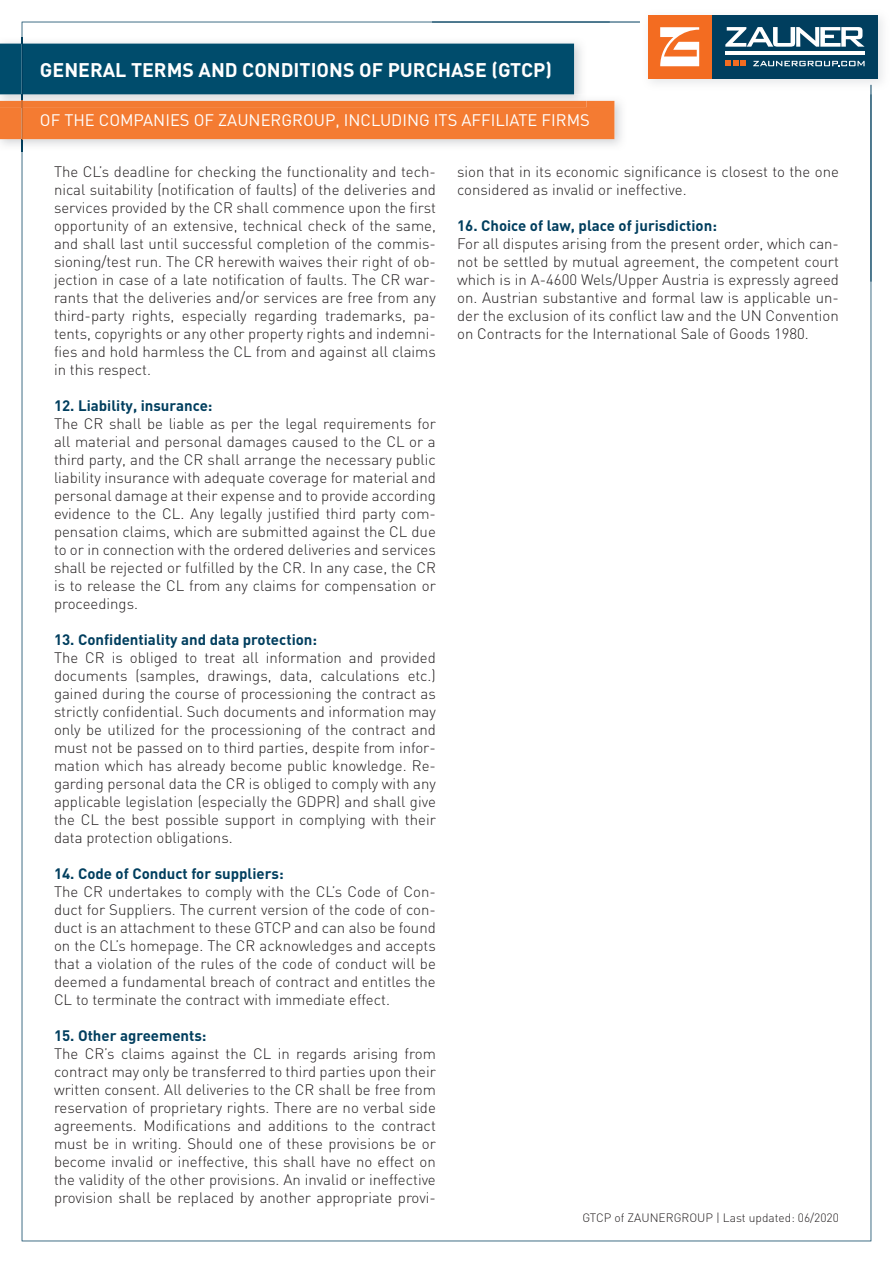
<style>
.page{position:relative;width:893px;height:1263px;background:#fff}
.page>*{position:absolute;margin:0;border:0;box-sizing:border-box;transform-origin:0 0}
.t1{font:700 19.5px "DIN";color:#fff}
.t2{font:16.5px "DIN";color:#fff}
.t3{font:300 15px/18px "DIN";color:#231f20;text-align:justify}
.t4{font:700 15px "DIN";color:#003e5e}
.t5{font:300 12px "DIN";color:#231f20}
</style>
<div class="page">
<img style="left:614px;top:100px;width:8px;height:45px">
<svg style="left:0;top:37px;width:614px;height:114px;background:#8d857a"></svg>
<img style="left:648px;top:18px;width:235px;height:73px">
<div style="left:711px;top:15px;width:167px;height:63px;background:#003e5e"></div>
<div style="left:648px;top:15px;width:63px;height:63px;background:#f36c21"></div>
<svg style="left:660px;top:27px;width:39px;height:39px"></svg>
<svg style="left:725px;top:61px;width:21px;height:5px"></svg>
<hr style="left:725px;top:52px;width:140px;height:3px;background:#fff">
<svg style="left:725px;top:27px;width:139px;height:20px"></svg>
<svg style="left:753px;top:61px;width:112px;height:5px"></svg>
<hr style="left:432px;top:22px;width:208px;height:1px;background:#003e5e">
<hr style="left:871px;top:85px;width:1px;height:197px;background:#003e5e">
<h1 class="t1" style="left:40px;top:57px;width:513px">GENERAL TERMS AND CONDITIONS OF PURCHASE (GTCP)</h1>
<p class="t2" style="left:40px;top:110px;width:551px">OF THE COMPANIES OF ZAUNERGROUP, INCLUDING ITS AFFILIATE FIRMS</p>
<p class="t3" style="left:54px;top:163px;width:383px">The CL’s deadline for checking the functionality and tech&shy;nical suitability (notification of faults) of the deliveries and services provided by the CR shall commence upon the first opportunity of an extensive, technical check of the same, and shall last until successful completion of the commis&shy;sioning/test run. The CR herewith waives their right of ob&shy;jection in case of a late notification of faults. The CR war&shy;rants that the deliveries and/or services are free from any third-party rights, especially regarding trademarks, pa&shy;tents, copyrights or any other property rights and indemni&shy;fies and hold harmless the CL from and against all claims in this respect.</p>
<p class="t4" style="left:54px;top:396px;width:160px">12. Liability, insurance:</p>
<p class="t3" style="left:54px;top:415px;width:383px">The CR shall be liable as per the legal requirements for all material and personal damages caused to the CL or a third party, and the CR shall arrange the necessary public liability insurance with adequate coverage for material and personal damage at their expense and to provide according evidence to the CL. Any legally justified third party com&shy;pensation claims, which are submitted against the CL due to or in connection with the ordered deliveries and services shall be rejected or fulfilled by the CR. In any case, the CR is to release the CL from any claims for compensation or proceedings.</p>
<p class="t4" style="left:54px;top:630px;width:265px">13. Confidentiality and data protection:</p>
<p class="t3" style="left:54px;top:649px;width:383px">The CR is obliged to treat all information and provided documents (samples, drawings, data, calculations etc.) gained during the course of processioning the contract as strictly confidential. Such documents and information may only be utilized for the processioning of the contract and must not be passed on to third parties, despite from infor&shy;mation which has already become public knowledge. Re&shy;garding personal data the CR is obliged to comply with any applicable legislation (especially the GDPR) and shall give the CL the best possible support in complying with their data protection obligations.</p>
<p class="t4" style="left:54px;top:864px;width:231px">14. Code of Conduct for suppliers:</p>
<p class="t3" style="left:54px;top:883px;width:383px">The CR undertakes to comply with the CL’s Code of Con&shy;duct for Suppliers. The current version of the code of con&shy;duct is an attachment to these GTCP and can also be found on the CL’s homepage. The CR acknowledges and accepts that a violation of the rules of the code of conduct will be deemed a fundamental breach of contract and entitles the CL to terminate the contract with immediate effect.</p>
<p class="t4" style="left:54px;top:1026px;width:154px">15. Other agreements:</p>
<p class="t3" style="left:54px;top:1045px;width:383px">The CR’s claims against the CL in regards arising from contract may only be transferred to third parties upon their written consent. All deliveries to the CR shall be free from reservation of proprietary rights. There are no verbal side agreements. Modifications and additions to the contract must be in writing. Should one of these provisions be or become invalid or ineffective, this shall have no effect on the validity of the other provisions. An invalid or ineffective provision shall be replaced by another appropriate provi-</p>
<p class="t3" style="left:457px;top:163px;width:383px">sion that in its economic significance is closest to the one considered as invalid or ineffective.</p>
<p class="t4" style="left:457px;top:216px;width:261px">16. Choice of law, place of jurisdiction:</p>
<p class="t3" style="left:457px;top:235px;width:383px">For all disputes arising from the present order, which can&shy;not be settled by mutual agreement, the competent court which is in A-4600 Wels/Upper Austria is expressly agreed on. Austrian substantive and formal law is applicable un&shy;der the exclusion of its conflict law and the UN Convention on Contracts for the International Sale of Goods 1980.</p>
<p class="t5" style="left:582px;top:1210px;width:258px">GTCP of ZAUNERGROUP | Last updated: 06/2020</p>
</div>
